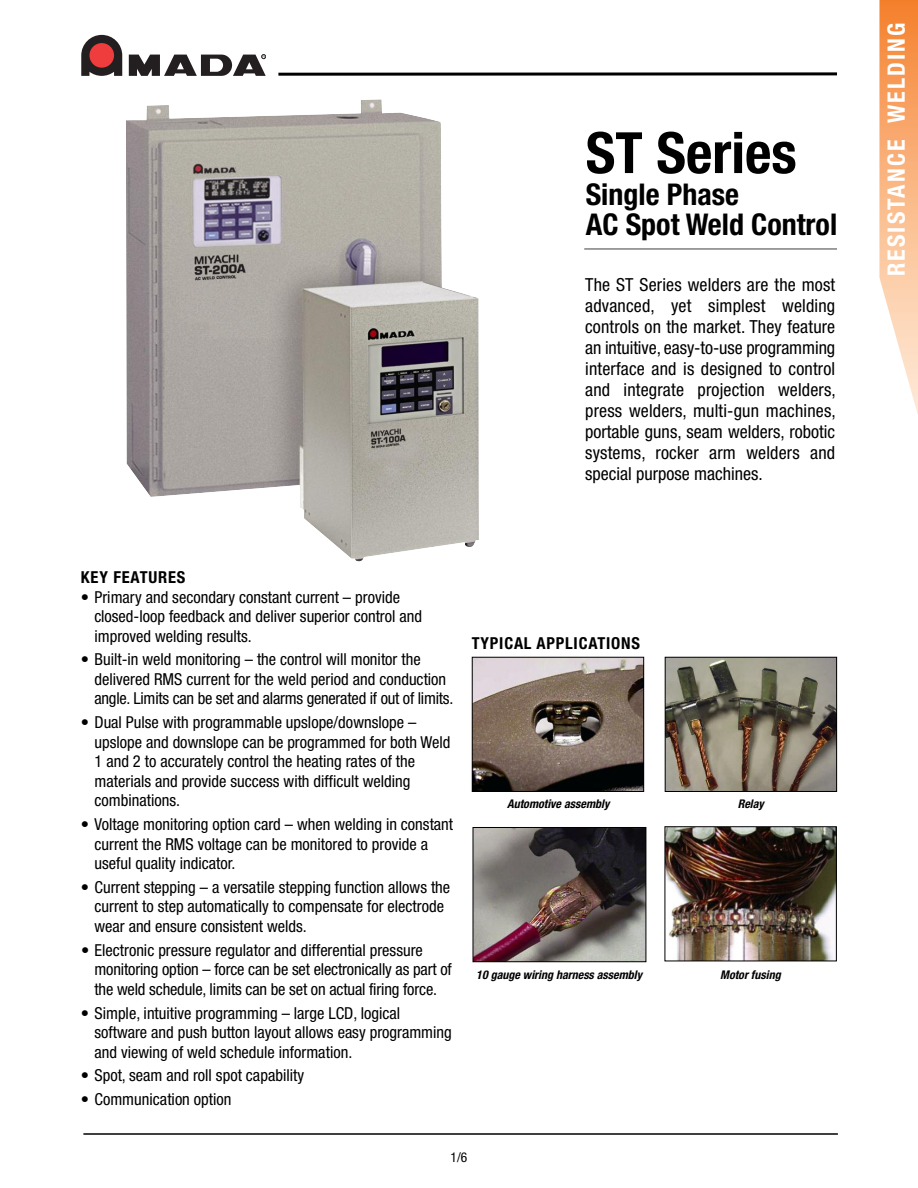
<style>
.page{position:relative;width:918px;height:1188px;background:#fff}
.page>*{position:absolute;margin:0;border:0;box-sizing:border-box;transform-origin:0 0}
.t1{font:700 condensed 57px "Helvetica Neue";color:#000}
.t2{font:700 condensed 30px/30px "Helvetica Neue";color:#000}
.t3{font:700 condensed 24px "Helvetica Neue";letter-spacing:.085em;color:#fff}
.t4{font:condensed 18px/21px "Helvetica Neue";letter-spacing:.01em;color:#000;text-align:justify}
.t5{font:condensed 16.5px/19.5px "Helvetica Neue";color:#000}
.t6{font:700 condensed 16.5px "Helvetica Neue";letter-spacing:.05em;color:#000}
.t7{font:condensed 13.5px "Helvetica Neue";color:#000}
.t8{font:italic 700 condensed 12px "Helvetica Neue";color:#000}
</style>
<div class="page">
<svg style="left:81px;top:35px;width:41px;height:41px"></svg>
<svg style="left:129px;top:54px;width:137px;height:22px"></svg>
<hr style="left:83px;top:1133px;width:755px;height:2px;background:#000">
<img style="left:879px;top:0;width:39px;height:415px">
<svg style="left:278px;top:72px;width:559px;height:4px"></svg>
<hr style="left:584px;top:248px;width:253px;height:2px;background:#808080">
<img style="left:126px;top:99px;width:353px;height:462px">
<img style="left:667px;top:659px;width:168px;height:131px">
<div style="left:665px;top:657px;width:172px;height:135px;border:1px solid #000"></div>
<img style="left:474px;top:659px;width:168px;height:131px">
<div style="left:472px;top:657px;width:172px;height:135px;border:1px solid #000"></div>
<img style="left:667px;top:828px;width:168px;height:131px">
<div style="left:665px;top:826px;width:172px;height:135px;border:1px solid #000"></div>
<img style="left:475px;top:829px;width:169px;height:131px">
<div style="left:473px;top:827px;width:173px;height:135px;border:1px solid #000"></div>
<h1 class="t1" style="left:586px;top:132px;width:212px">ST Series</h1>
<h2 class="t2" style="left:586px;top:182px;width:253px">Single Phase<br>AC Spot Weld Control</h2>
<p class="t4" style="left:585px;top:276px;width:252px">The ST Series welders are the most advanced, yet simplest welding controls on the market. They feature an intuitive, easy-to-use programming interface and is designed to control and integrate projection welders, press welders, multi-gun machines, portable guns, seam welders, robotic systems, rocker arm welders and special purpose machines.</p>
<p class="t6" style="left:81px;top:571px;width:106px">KEY FEATURES</p>
<p class="t5" style="left:94px;top:588px;width:329px;text-indent:-13px">• Primary and secondary constant current – provide closed-loop feedback and deliver superior control and improved welding results.</p>
<p class="t5" style="left:94px;top:651px;width:360px;text-indent:-13px">• Built-in weld monitoring – the control will monitor the delivered RMS current for the weld period and conduction angle. Limits can be set and alarms generated if out of limits.</p>
<p class="t5" style="left:94px;top:714px;width:357px;text-indent:-13px">• Dual Pulse with programmable upslope/downslope – upslope and downslope can be programmed for both Weld 1 and 2 to accurately control the heating rates of the materials and provide success with difficult welding combinations.</p>
<p class="t5" style="left:94px;top:816px;width:360px;text-indent:-14px">• Voltage monitoring option card – when welding in constant current the RMS voltage can be monitored to provide a useful quality indicator.</p>
<p class="t5" style="left:95px;top:879px;width:357px;text-indent:-14px">• Current stepping – a versatile stepping function allows the current to step automatically to compensate for electrode wear and ensure consistent welds.</p>
<p class="t5" style="left:94px;top:942px;width:359px;text-indent:-13px">• Electronic pressure regulator and differential pressure monitoring option – force can be set electronically as part of the weld schedule, limits can be set on actual firing force.</p>
<p class="t5" style="left:94px;top:1004px;width:359px;text-indent:-13px">• Simple, intuitive programming – large LCD, logical software and push button layout allows easy programming and viewing of weld schedule information.</p>
<p class="t5" style="left:81px;top:1067px;width:225px">• Spot, seam and roll spot capability</p>
<p class="t5" style="left:81px;top:1091px;width:152px">• Communication option</p>
<p class="t6" style="left:472px;top:637px;width:170px">TYPICAL APPLICATIONS</p>
<p class="t8" style="left:507px;top:800px;width:104px">Automotive assembly</p>
<p class="t8" style="left:476px;top:970px;width:167px">10 gauge wiring harness assembly</p>
<p class="t8" style="left:738px;top:800px;width:28px">Relay</p>
<p class="t8" style="left:720px;top:970px;width:62px">Motor fusing</p>
<p class="t7" style="left:451px;top:1153px;width:18px">1/6</p>
<h3 class="t3" style="left:888px;top:276px;width:255px;rotate:-90deg">RESISTANCE WELDING</h3>
</div>
